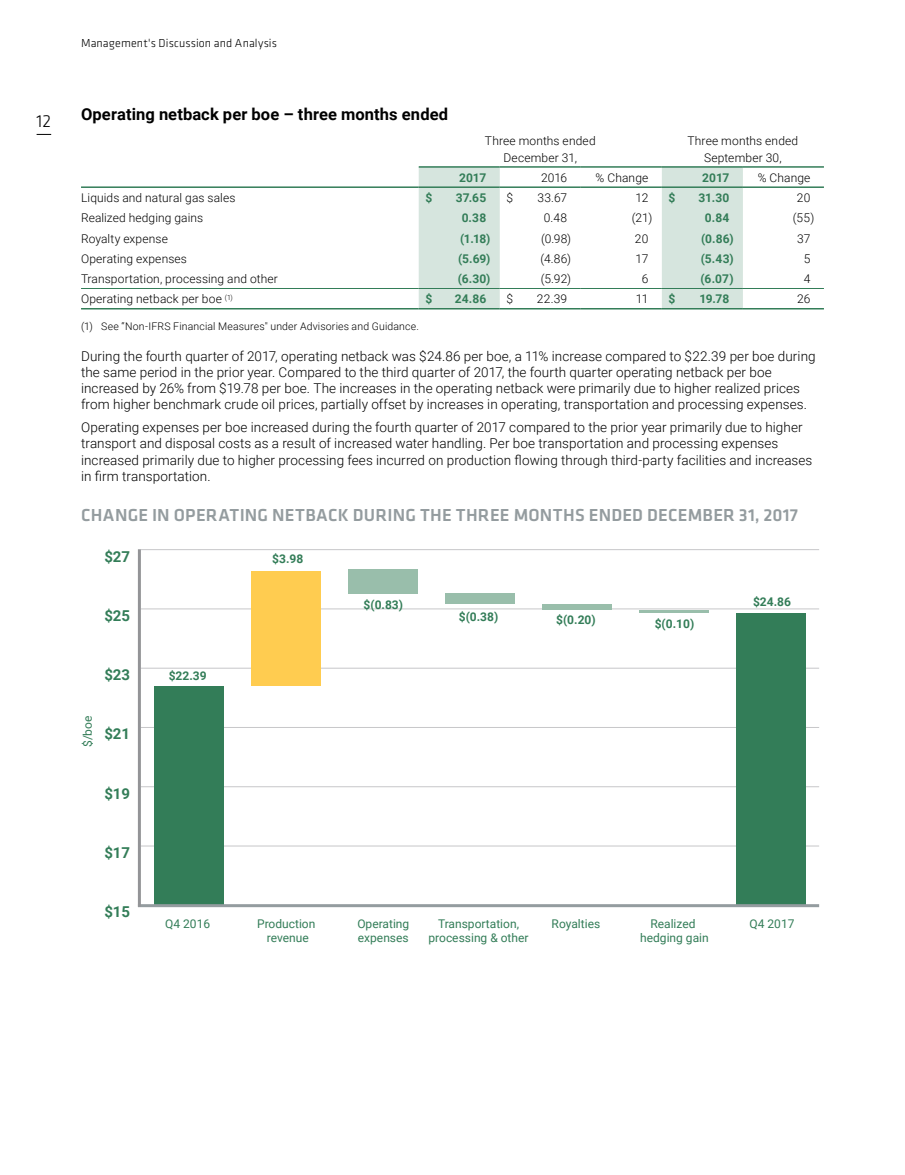
<style>
.page{position:relative;width:905px;height:1175px;background:#fff}
.page>*{position:absolute;margin:0;border:0;box-sizing:border-box;transform-origin:0 0}
.t1{font:500 18px "Klavika";letter-spacing:.01em;color:#949c9f}
.t2{font:300 18px "Klavika";color:#000}
.t3{font:700 16.5px "Roboto";letter-spacing:.005em;color:#000}
.t4{font:700 15px "Roboto";color:#337d58}
.t5{font:300 13.5px/16.2px "Roboto";letter-spacing:.005em;color:#000}
.t6{font:300 12px/16.2px "Roboto";letter-spacing:.01em;color:#000;text-align:center}
.t7{font:700 12px "Roboto";color:#337d58}
.t8{font:12px/14.2px "Roboto";color:#337d58;text-align:center}
.t9{font:300 12px "Klavika";letter-spacing:.01em;color:#000}
.t10{font:300 10.5px "Roboto";letter-spacing:.015em;color:#000}
</style>
<div class="page">
<svg style="left:418px;top:168px;width:324px;height:140px"></svg>
<hr style="left:81px;top:288px;width:337px;height:1px;background:#337d58">
<hr style="left:418px;top:288px;width:82px;height:1px;background:#337d58">
<hr style="left:500px;top:288px;width:80px;height:1px;background:#337d58">
<hr style="left:580px;top:288px;width:82px;height:1px;background:#337d58">
<hr style="left:662px;top:288px;width:80px;height:1px;background:#337d58">
<hr style="left:742px;top:288px;width:82px;height:1px;background:#337d58">
<hr style="left:81px;top:308px;width:337px;height:1px;background:#337d58">
<hr style="left:418px;top:308px;width:82px;height:1px;background:#337d58">
<hr style="left:500px;top:308px;width:80px;height:1px;background:#337d58">
<hr style="left:580px;top:308px;width:82px;height:1px;background:#337d58">
<hr style="left:662px;top:308px;width:80px;height:1px;background:#337d58">
<hr style="left:742px;top:308px;width:82px;height:1px;background:#337d58">
<hr style="left:418px;top:166px;width:82px;height:2px;background:#337d58">
<hr style="left:500px;top:166px;width:80px;height:2px;background:#337d58">
<hr style="left:580px;top:166px;width:82px;height:2px;background:#337d58">
<hr style="left:662px;top:166px;width:80px;height:2px;background:#337d58">
<hr style="left:742px;top:166px;width:82px;height:2px;background:#337d58">
<hr style="left:81px;top:186px;width:337px;height:2px;background:#337d58">
<hr style="left:418px;top:186px;width:82px;height:2px;background:#337d58">
<hr style="left:500px;top:186px;width:80px;height:2px;background:#337d58">
<hr style="left:580px;top:186px;width:82px;height:2px;background:#337d58">
<hr style="left:662px;top:186px;width:80px;height:2px;background:#337d58">
<hr style="left:742px;top:186px;width:82px;height:2px;background:#337d58">
<hr style="left:141px;top:845px;width:678px;height:1px;background:#c7c7c9">
<hr style="left:141px;top:786px;width:678px;height:1px;background:#c7c7c9">
<hr style="left:141px;top:727px;width:678px;height:1px;background:#c7c7c9">
<hr style="left:141px;top:668px;width:678px;height:1px;background:#c7c7c9">
<hr style="left:141px;top:608px;width:678px;height:1px;background:#c7c7c9">
<hr style="left:141px;top:549px;width:678px;height:1px;background:#c7c7c9">
<div style="left:251px;top:571px;width:70px;height:115px;background:#ffcc50"></div>
<div style="left:348px;top:569px;width:70px;height:24px;background:#99beab"></div>
<div style="left:445px;top:593px;width:70px;height:11px;background:#99beab"></div>
<div style="left:542px;top:604px;width:69px;height:6px;background:#99beab"></div>
<hr style="left:639px;top:610px;width:69px;height:3px;background:#99beab">
<div style="left:154px;top:686px;width:70px;height:219px;background:#337d58"></div>
<div style="left:735px;top:613px;width:70px;height:292px;background:#337d58"></div>
<hr style="left:138px;top:904px;width:681px;height:3px;background:#949c9f">
<hr style="left:138px;top:549px;width:3px;height:357px;background:#939497">
<svg style="left:37px;top:134px;width:14px;height:1px"></svg>
<h1 class="t2" style="left:37px;top:112px;width:16px">12</h1>
<p class="t9" style="left:81px;top:37px;width:197px">Management's Discussion and Analysis</p>
<p class="t3" style="left:81px;top:103px;width:368px">Operating netback per boe – three months ended</p>
<p class="t6" style="left:485px;top:132px;width:112px">Three months ended<br>December 31,</p>
<p class="t6" style="left:687px;top:132px;width:112px">Three months ended<br>September 30,</p>
<p class="t7" style="left:459px;top:169px;width:29px">2017</p>
<p class="t6" style="left:541px;top:169px;width:28px">2016</p>
<p class="t6" style="left:595px;top:169px;width:54px">% Change</p>
<p class="t7" style="left:702px;top:169px;width:29px">2017</p>
<p class="t6" style="left:757px;top:169px;width:54px">% Change</p>
<p class="t6" style="left:81px;top:189px;width:156px">Liquids and natural gas sales</p>
<p class="t7" style="left:425px;top:189px;width:8px">$</p>
<p class="t7" style="left:456px;top:189px;width:32px">37.65</p>
<p class="t6" style="left:506px;top:189px;width:8px">$</p>
<p class="t6" style="left:537px;top:189px;width:31px">33.67</p>
<p class="t6" style="left:635px;top:189px;width:14px">12</p>
<p class="t7" style="left:668px;top:189px;width:8px">$</p>
<p class="t7" style="left:698px;top:189px;width:32px">31.30</p>
<p class="t6" style="left:797px;top:189px;width:15px">20</p>
<p class="t6" style="left:81px;top:209px;width:124px">Realized hedging gains</p>
<p class="t7" style="left:461px;top:210px;width:26px">0.38</p>
<p class="t6" style="left:543px;top:209px;width:25px">0.48</p>
<p class="t6" style="left:632px;top:209px;width:22px">(21)</p>
<p class="t7" style="left:704px;top:210px;width:26px">0.84</p>
<p class="t6" style="left:793px;top:209px;width:23px">(55)</p>
<p class="t6" style="left:81px;top:230px;width:88px">Royalty expense</p>
<p class="t7" style="left:460px;top:230px;width:32px">(1.18)</p>
<p class="t6" style="left:541px;top:230px;width:32px">(0.98)</p>
<p class="t6" style="left:635px;top:230px;width:15px">20</p>
<p class="t7" style="left:701px;top:230px;width:34px">(0.86)</p>
<p class="t6" style="left:797px;top:230px;width:15px">37</p>
<p class="t6" style="left:81px;top:250px;width:107px">Operating expenses</p>
<p class="t7" style="left:458px;top:250px;width:34px">(5.69)</p>
<p class="t6" style="left:540px;top:250px;width:32px">(4.86)</p>
<p class="t6" style="left:635px;top:250px;width:14px">17</p>
<p class="t7" style="left:700px;top:250px;width:34px">(5.43)</p>
<p class="t6" style="left:803px;top:250px;width:8px">5</p>
<p class="t6" style="left:81px;top:270px;width:198px">Transportation, processing and other</p>
<p class="t7" style="left:457px;top:270px;width:34px">(6.30)</p>
<p class="t6" style="left:540px;top:270px;width:32px">(5.92)</p>
<p class="t6" style="left:641px;top:270px;width:8px">6</p>
<p class="t7" style="left:700px;top:270px;width:34px">(6.07)</p>
<p class="t6" style="left:803px;top:270px;width:8px">4</p>
<p class="t6" style="left:81px;top:290px;width:153px">Operating netback per boe <sup>(1)</sup></p>
<p class="t7" style="left:425px;top:291px;width:8px">$</p>
<p class="t7" style="left:454px;top:291px;width:33px">24.86</p>
<p class="t6" style="left:506px;top:290px;width:8px">$</p>
<p class="t6" style="left:536px;top:290px;width:32px">22.39</p>
<p class="t6" style="left:635px;top:290px;width:14px">11</p>
<p class="t7" style="left:668px;top:291px;width:8px">$</p>
<p class="t7" style="left:699px;top:291px;width:32px">19.78</p>
<p class="t6" style="left:797px;top:290px;width:15px">26</p>
<p class="t10" style="left:81px;top:319px;width:339px">(1) See “Non-IFRS Financial Measures" under Advisories and Guidance.</p>
<p class="t5" style="left:81px;top:347px;width:736px">During the fourth quarter of 2017, operating netback was $24.86 per boe, a 11% increase compared to $22.39 per boe during the same period in the prior year. Compared to the third quarter of 2017, the fourth quarter operating netback per boe increased by 26% from $19.78 per boe. The increases in the operating netback were primarily due to higher realized prices from higher benchmark crude oil prices, partially offset by increases in operating, transportation and processing expenses.</p>
<p class="t5" style="left:81px;top:419px;width:732px">Operating expenses per boe increased during the fourth quarter of 2017 compared to the prior year primarily due to higher transport and disposal costs as a result of increased water handling. Per boe transportation and processing expenses increased primarily due to higher processing fees incurred on production flowing through third-party facilities and increases in firm transportation.</p>
<h1 class="t1" style="left:81px;top:505px;width:718px">CHANGE IN OPERATING NETBACK DURING THE THREE MONTHS ENDED DECEMBER 31, 2017</h1>
<p class="t4" style="left:104px;top:545px;width:27px">$27</p>
<p class="t4" style="left:104px;top:605px;width:27px">$25</p>
<p class="t4" style="left:104px;top:664px;width:27px">$23</p>
<p class="t8" style="left:80px;top:747px;width:33px;rotate:-90deg">$/boe</p>
<p class="t4" style="left:104px;top:723px;width:27px">$21</p>
<p class="t4" style="left:104px;top:782px;width:27px">$19</p>
<p class="t4" style="left:104px;top:842px;width:27px">$17</p>
<p class="t4" style="left:104px;top:901px;width:27px">$15</p>
<p class="t7" style="left:169px;top:667px;width:39px">$22.39</p>
<p class="t7" style="left:272px;top:550px;width:33px">$3.98</p>
<p class="t8" style="left:165px;top:916px;width:46px">Q4 2016</p>
<p class="t8" style="left:257px;top:916px;width:60px">Production revenue</p>
<p class="t7" style="left:363px;top:596px;width:41px">$(0.83)</p>
<p class="t7" style="left:459px;top:608px;width:41px">$(0.38)</p>
<p class="t7" style="left:556px;top:611px;width:41px">$(0.20)</p>
<p class="t7" style="left:654px;top:615px;width:41px">$(0.10)</p>
<p class="t7" style="left:753px;top:593px;width:39px">$24.86</p>
<p class="t8" style="left:357px;top:916px;width:53px;text-align:left">Operating expenses</p>
<p class="t8" style="left:438px;top:916px;width:82px">Transportation,</p>
<p class="t8" style="left:551px;top:916px;width:50px">Royalties</p>
<p class="t8" style="left:428px;top:930px;width:102px">processing &amp; other</p>
<p class="t8" style="left:640px;top:916px;width:70px">Realized hedging gain</p>
<p class="t8" style="left:749px;top:916px;width:46px">Q4 2017</p>
</div>
